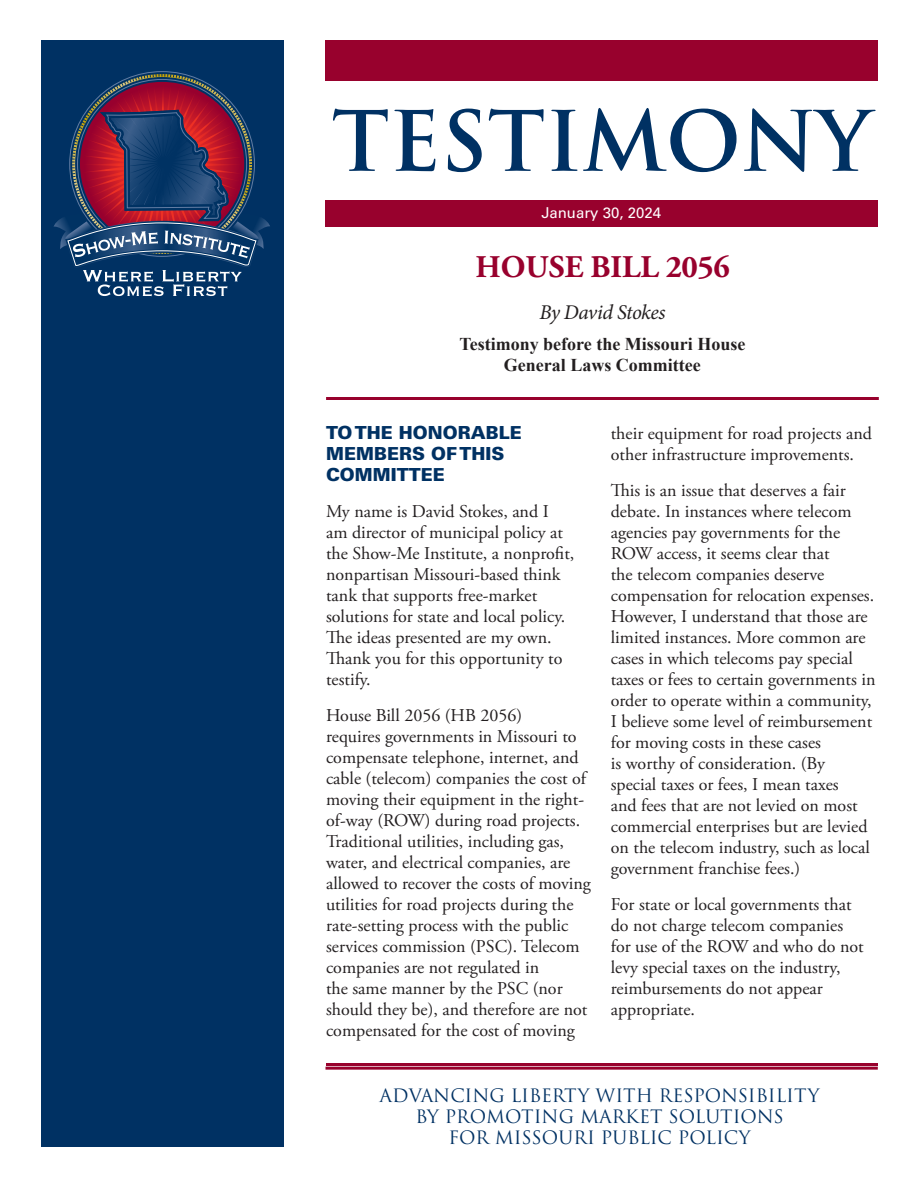
<style>
.page{position:relative;width:918px;height:1188px;background:#fff}
.page>*{position:absolute;margin:0;border:0;box-sizing:border-box;transform-origin:0 0}
.t1{font:700 81px "Trajan Pro";color:#003163}
.t2{font:700 31.5px "Adobe Garamond Pro";color:#98012d}
.t3{font:italic 21px "Minion Pro";letter-spacing:-.03em;color:#231f20}
.t4{font:18px/21px "Adobe Garamond Pro";color:#231f20}
.Advancing_Liberty{font:18px/21px "Trajan Pro 3";color:#003163;text-align:center}
.t5{font:700 18px/21.6px "Times New Roman";color:#231f20;text-align:center}
.t6{font:900 18px/21px "Univers LT Std";color:#003163}
.Body_Copy{font:15px "Univers LT Std";color:#fff}
</style>
<div class="page">
<hr style="left:326px;top:1067px;width:552px;height:3px;background:#98012d">
<div style="left:326px;top:200px;width:552px;height:27px;background:#98012d"></div>
<div style="left:326px;top:40px;width:552px;height:41px;background:#98012d"></div>
<div style="left:41px;top:40px;width:243px;height:1108px;background:#003163"></div>
<svg style="left:54px;top:83px;width:216px;height:213px"></svg>
<hr style="left:326px;top:397px;width:553px;height:3px;background:#98012d">
<hr style="left:326px;top:1064px;width:551px;height:2px;background:#98012d">
<h1 class="t1" style="left:332px;top:91px;width:541px">TESTIMONY</h1>
<p class="Body_Copy" style="left:541px;top:203px;width:121px">January 30, 2024</p>
<p class="t2" style="left:475px;top:248px;width:256px">HOUSE BILL 2056</p>
<p class="t3" style="left:539px;top:298px;width:127px">By David Stokes</p>
<p class="t5" style="left:459px;top:333px;width:288px">Testimony before the Missouri House<br>General Laws Committee</p>
<p class="t6" style="left:326px;top:421px;width:197px">TO THE HONORABLE<br>MEMBERS OF THIS<br>COMMITTEE</p>
<p class="t4" style="left:326px;top:501px;width:250px">My name is David Stokes, and I am director of municipal policy at the Show-Me Institute, a nonprofit, nonpartisan Missouri-based think tank that supports free-market solutions for state and local policy.<br>The ideas presented are my own.<br>Thank you for this opportunity to testify.</p>
<p class="t4" style="left:326px;top:705px;width:266px">House Bill 2056 (HB 2056)<br>requires governments in Missouri to compensate telephone, internet, and cable (telecom) companies the cost of moving their equipment in the right&shy;of-way (ROW) during road projects.<br>Traditional utilities, including gas, water, and electrical companies, are allowed to recover the costs of moving utilities for road projects during the rate-setting process with the public services commission (PSC). Telecom companies are not regulated in<br>the same manner by the PSC (nor should they be), and therefore are not compensated for the cost of moving</p>
<p class="t4" style="left:611px;top:423px;width:263px">their equipment for road projects and other infrastructure improvements.</p>
<p class="t4" style="left:611px;top:480px;width:266px">This is an issue that deserves a fair debate. In instances where telecom agencies pay governments for the ROW access, it seems clear that<br>the telecom companies deserve compensation for relocation expenses.<br>However, I understand that those are limited instances. More common are cases in which telecoms pay special taxes or fees to certain governments in order to operate within a community, I believe some level of reimbursement for moving costs in these cases<br>is worthy of consideration. (By<br>special taxes or fees, I mean taxes<br>and fees that are not levied on most commercial enterprises but are levied on the telecom industry, such as local government franchise fees.)</p>
<p class="t4" style="left:611px;top:894px;width:255px">For state or local governments that do not charge telecom companies for use of the ROW and who do not levy special taxes on the industry, reimbursements do not appear appropriate.</p>
<p class="Advancing_Liberty" style="left:380px;top:1086px;width:442px">ADVANCING LIBERTY WITH RESPONSIBILITY<br>BY PROMOTING MARKET SOLUTIONS<br>FOR MISSOURI PUBLIC POLICY</p>
</div>
